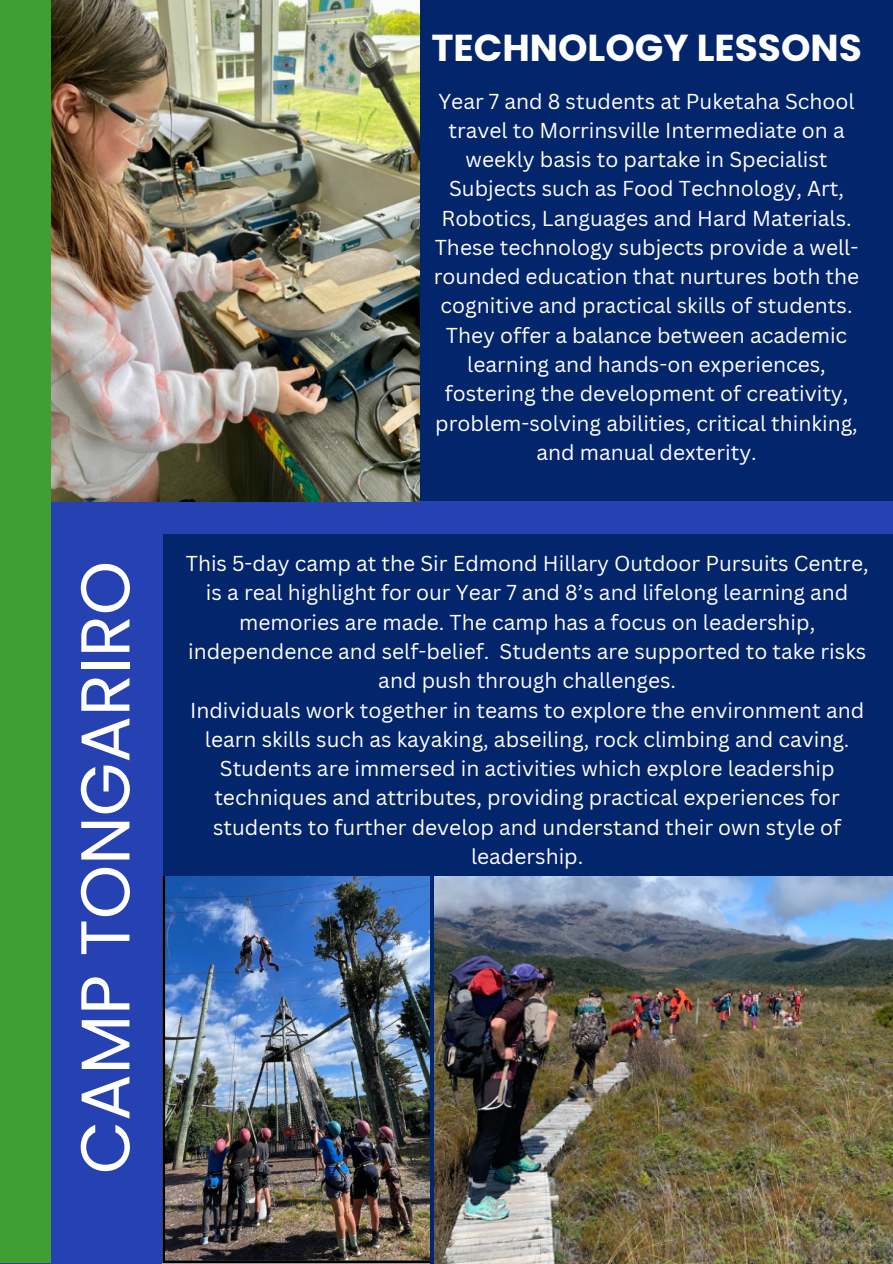
<style>
.page{position:relative;width:893px;height:1264px;background:#fff}
.page>*{position:absolute;margin:0;border:0;box-sizing:border-box;transform-origin:0 0}
.t1{font:69px "Poppins";color:#fff}
.t2{font:700 37.5px "Poppins";color:#fff}
.t3{font:21px/29.2px "Canva Sans";color:#fff;text-align:center}
</style>
<div class="page">
<div style="left:0;top:0;width:892px;height:1263px;background:#03256c"></div>
<div style="left:0;top:534px;width:163px;height:729px;background:#2541b2"></div>
<div style="left:0;top:501px;width:892px;height:33px;background:#2541b2"></div>
<img style="left:163px;top:876px;width:266px;height:386px">
<img style="left:434px;top:876px;width:458px;height:387px">
<div style="left:0;top:0;width:51px;height:1262px;background:#409f33"></div>
<img style="left:51px;top:0;width:368px;height:502px">
<p class="t1" style="left:57px;top:1174px;width:614px;rotate:-90deg">CAMP TONGARIRO</p>
<p class="t2" style="left:431px;top:22px;width:432px">TECHNOLOGY LESSONS</p>
<p class="t3" style="left:438px;top:86px;width:418px">Year 7 and 8 students at Puketaha School travel to Morrinsville Intermediate on a weekly basis to partake in Specialist Subjects such as Food Technology, Art, Robotics, Languages and Hard Materials.</p>
<p class="t3" style="left:434px;top:232px;width:427px">These technology subjects provide a well&shy;rounded education that nurtures both the cognitive and practical skills of students.<br>They offer a balance between academic learning and hands-on experiences, fostering the development of creativity, problem-solving abilities, critical thinking, and manual dexterity.</p>
<p class="t3" style="left:186px;top:548px;width:684px">This 5-day camp at the Sir Edmond Hillary Outdoor Pursuits Centre, is a real highlight for our Year 7 and 8’s and lifelong learning and memories are made. The camp has a focus on leadership, independence and self-belief. Students are supported to take risks and push through challenges.</p>
<h1 class="t3" style="left:190px;top:694px;width:675px">Individuals work together in teams to explore the environment and learn skills such as kayaking, abseiling, rock climbing and caving.<br>Students are immersed in activities which explore leadership techniques and attributes, providing practical experiences for students to further develop and understand their own style of leadership.</h1>
</div>
